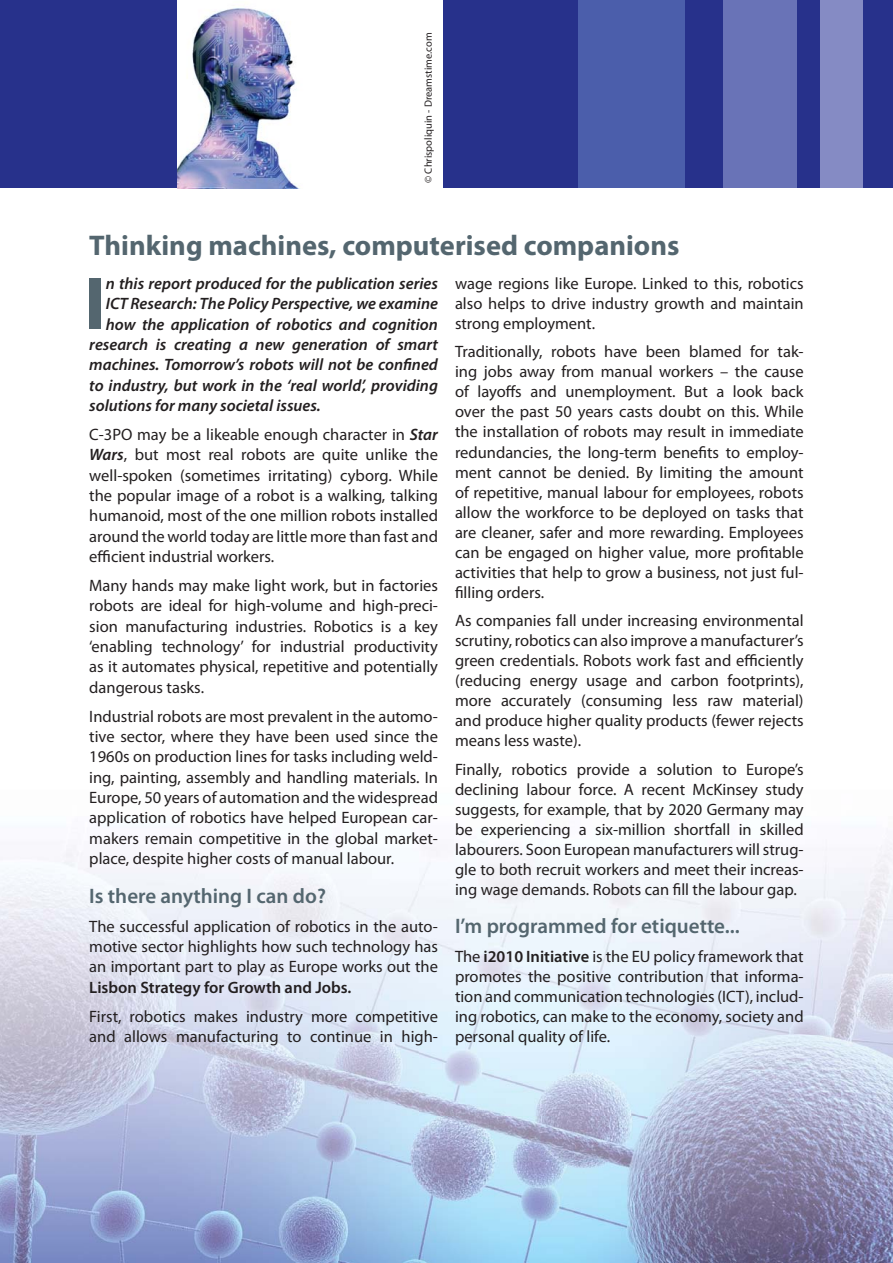
<style>
.page{position:relative;width:893px;height:1263px;background:#fff}
.page>*{position:absolute;margin:0;border:0;box-sizing:border-box;transform-origin:0 0}
.t1{font:700 75.3px "Myriad Pro";color:#54666f}
.t2{font:700 28.5px "Myriad Pro";color:#54666f}
.t3{font:600 21px "Myriad Pro";color:#54666f}
.t4{font:16.5px/20px "Myriad Pro";color:#231f20;text-align:justify}
.t5{font:italic 600 16.5px "Myriad Pro";color:#231f20}
.t6{font:600 16.5px "Myriad Pro";color:#231f20}
.t7{font:10.5px "Myriad Pro";color:#231f20}
.s1{font-weight:600;font-style:italic}
.s2{font-weight:600}
</style>
<div class="page">
<div style="left:0;top:0;width:893px;height:187px;background:#27318b"></div>
<div style="left:821px;top:0;width:42px;height:187px;background:#858bc4"></div>
<div style="left:723px;top:0;width:74px;height:187px;background:#6973b7"></div>
<div style="left:578px;top:0;width:107px;height:187px;background:#4b5eab"></div>
<img style="left:177px;top:0;width:265px;height:189px">
<img style="left:0;top:841px;width:893px;height:422px">
<p class="t7" style="left:424px;top:183px;width:152px;rotate:-90deg">© Chrispoliquin - Dreamstime.com</p>
<h2 class="t2" style="left:89px;top:235px;width:592px">Thinking machines, computerised companions</h2>
<h1 class="t1" style="left:84px;top:274px;width:23px">I</h1>
<p class="t5" style="left:106px;top:277px;width:334px">n this report produced for the publication series</p>
<p class="t5" style="left:106px;top:297px;width:334px">ICT Research: The Policy Perspective, we examine</p>
<p class="t5" style="left:106px;top:318px;width:334px">how the application of robotics and cognition</p>
<p class="t5" style="left:89px;top:338px;width:350px">research is creating a new generation of smart</p>
<p class="t5" style="left:89px;top:358px;width:350px">machines. Tomorrow’s robots will not be confined</p>
<p class="t5" style="left:89px;top:379px;width:350px">to industry, but work in the ‘real world’, providing</p>
<p class="t5" style="left:89px;top:399px;width:233px">solutions for many societal issues.</p>
<p class="t4" style="left:89px;top:425px;width:350px;line-height:20.4px">C-3PO may be a likeable enough character in <span class="s1">Star Wars</span>, but most real robots are quite unlike the well-spoken (sometimes irritating) cyborg. While the popular image of a robot is a walking, talking humanoid, most of the one million robots installed around the world today are little more than fast and efficient industrial workers.</p>
<p class="t4" style="left:89px;top:576px;width:350px;line-height:20.4px">Many hands may make light work, but in factories robots are ideal for high-volume and high-preci&shy;sion manufacturing industries. Robotics is a key ‘enabling technology’ for industrial productivity as it automates physical, repetitive and potentially dangerous tasks.</p>
<p class="t4" style="left:89px;top:707px;width:350px;line-height:20.4px">Industrial robots are most prevalent in the automo&shy;tive sector, where they have been used since the 1960s on production lines for tasks including weld&shy;ing, painting, assembly and handling materials. In Europe, 50 years of automation and the widespread application of robotics have helped European car&shy;makers remain competitive in the global market&shy;place, despite higher costs of manual labour.</p>
<p class="t3" style="left:89px;top:888px;width:238px">Is there anything I can do?</p>
<p class="t4" style="left:89px;top:917px;width:350px;line-height:20.4px">The successful application of robotics in the auto&shy;motive sector highlights how such technology has an important part to play as Europe works out the</p>
<p class="t6" style="left:89px;top:981px;width:264px">Lisbon Strategy for Growth and Jobs.</p>
<p class="t4" style="left:89px;top:1007px;width:350px;line-height:20.4px">First, robotics makes industry more competitive and allows manufacturing to continue in high-</p>
<p class="t4" style="left:455px;top:274px;width:350px">wage regions like Europe. Linked to this, robotics also helps to drive industry growth and maintain strong employment.</p>
<p class="t4" style="left:455px;top:343px;width:350px">Traditionally, robots have been blamed for tak&shy;ing jobs away from manual workers – the cause of layoffs and unemployment. But a look back over the past 50 years casts doubt on this. While the installation of robots may result in immediate redundancies, the long-term benefits to employ&shy;ment cannot be denied. By limiting the amount of repetitive, manual labour for employees, robots allow the workforce to be deployed on tasks that are cleaner, safer and more rewarding. Employees can be engaged on higher value, more profitable activities that help to grow a business, not just ful&shy;filling orders.</p>
<p class="t4" style="left:455px;top:612px;width:350px">As companies fall under increasing environmental scrutiny, robotics can also improve a manufacturer’s green credentials. Robots work fast and efficiently (reducing energy usage and carbon footprints), more accurately (consuming less raw material) and produce higher quality products (fewer rejects means less waste).</p>
<p class="t4" style="left:455px;top:760px;width:350px">Finally, robotics provide a solution to Europe’s declining labour force. A recent McKinsey study suggests, for example, that by 2020 Germany may be experiencing a six-million shortfall in skilled labourers. Soon European manufacturers will strug&shy;gle to both recruit workers and meet their increas&shy;ing wage demands. Robots can fill the labour gap.</p>
<p class="t3" style="left:455px;top:918px;width:286px">I’m programmed for etiquette...</p>
<p class="t4" style="left:455px;top:947px;width:350px">The <span class="s2">i2010 Initiative</span> is the EU policy framework that promotes the positive contribution that informa&shy;tion and communication technologies (ICT), includ&shy;ing robotics, can make to the economy, society and personal quality of life.</p>
</div>
